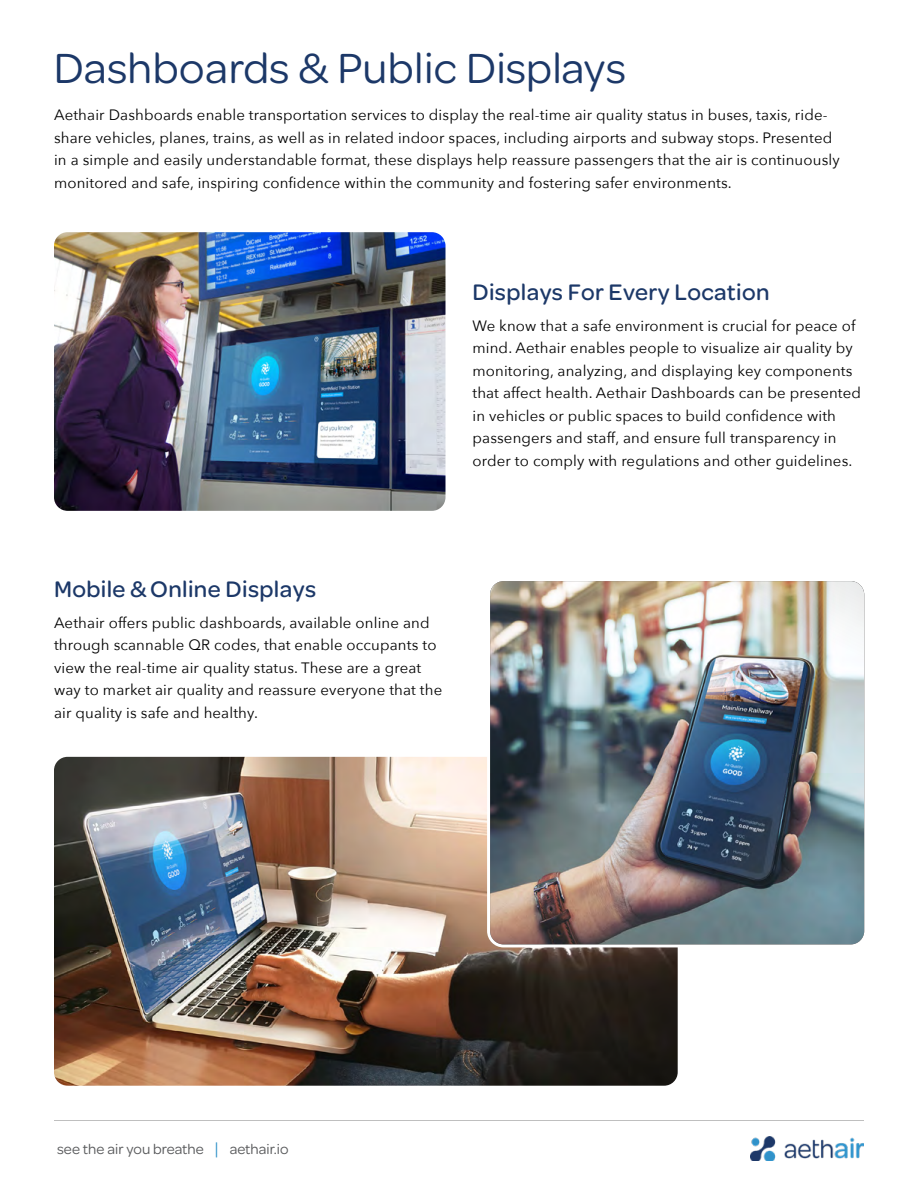
<style>
.page{position:relative;width:918px;height:1188px;background:#fff}
.page>*{position:absolute;margin:0;border:0;box-sizing:border-box;transform-origin:0 0}
.t1{font:45px "Omnes VF";letter-spacing:.005em;color:#1c3868}
.t2{font:500 24px "Omnes";letter-spacing:.015em;color:#1c3868}
.t3{font:15px/22.5px "Avenir Next";letter-spacing:.01em;color:#000}
.t4{font:15px "Omnes VF";letter-spacing:.005em;color:#58595b}
.s1{font-size:18px;color:#3193c9}
</style>
<div class="page">
<img style="left:751px;top:1136px;width:113px;height:25px">
<hr style="left:54px;top:1120px;width:810px;height:1px;background:#bfbfbf">
<img style="left:54px;top:757px;width:624px;height:329px">
<img style="left:54px;top:232px;width:392px;height:279px">
<img style="left:490px;top:582px;width:373px;height:362px">
<div style="left:487px;top:578px;width:380px;height:369px;border:3px solid #fff;border-radius:15px"></div>
<h1 class="t1" style="left:54px;top:38px;width:574px">Dashboards &amp; Public Displays</h1>
<p class="t3" style="left:54px;top:103px;width:787px">Aethair Dashboards enable transportation services to display the real-time air quality status in buses, taxis, ride&shy;share vehicles, planes, trains, as well as in related indoor spaces, including airports and subway stops. Presented in a simple and easily understandable format, these displays help reassure passengers that the air is continuously monitored and safe, inspiring confidence within the community and fostering safer environments.</p>
<h2 class="t2" style="left:472px;top:275px;width:299px">Displays For Every Location</h2>
<p class="t3" style="left:472px;top:314px;width:390px">We know that a safe environment is crucial for peace of mind. Aethair enables people to visualize air quality by monitoring, analyzing, and displaying key components that affect health. Aethair Dashboards can be presented in vehicles or public spaces to build confidence with passengers and staff, and ensure full transparency in order to comply with regulations and other guidelines.</p>
<h2 class="t2" style="left:54px;top:572px;width:264px">Mobile &amp; Online Displays</h2>
<p class="t3" style="left:54px;top:611px;width:390px">Aethair offers public dashboards, available online and through scannable QR codes, that enable occupants to view the real-time air quality status. These are a great way to market air quality and reassure everyone that the air quality is safe and healthy.</p>
<p class="t4" style="left:57px;top:1138px;width:233px">see the air you breathe <span class="s1">|</span> aethair.io</p>
</div>
